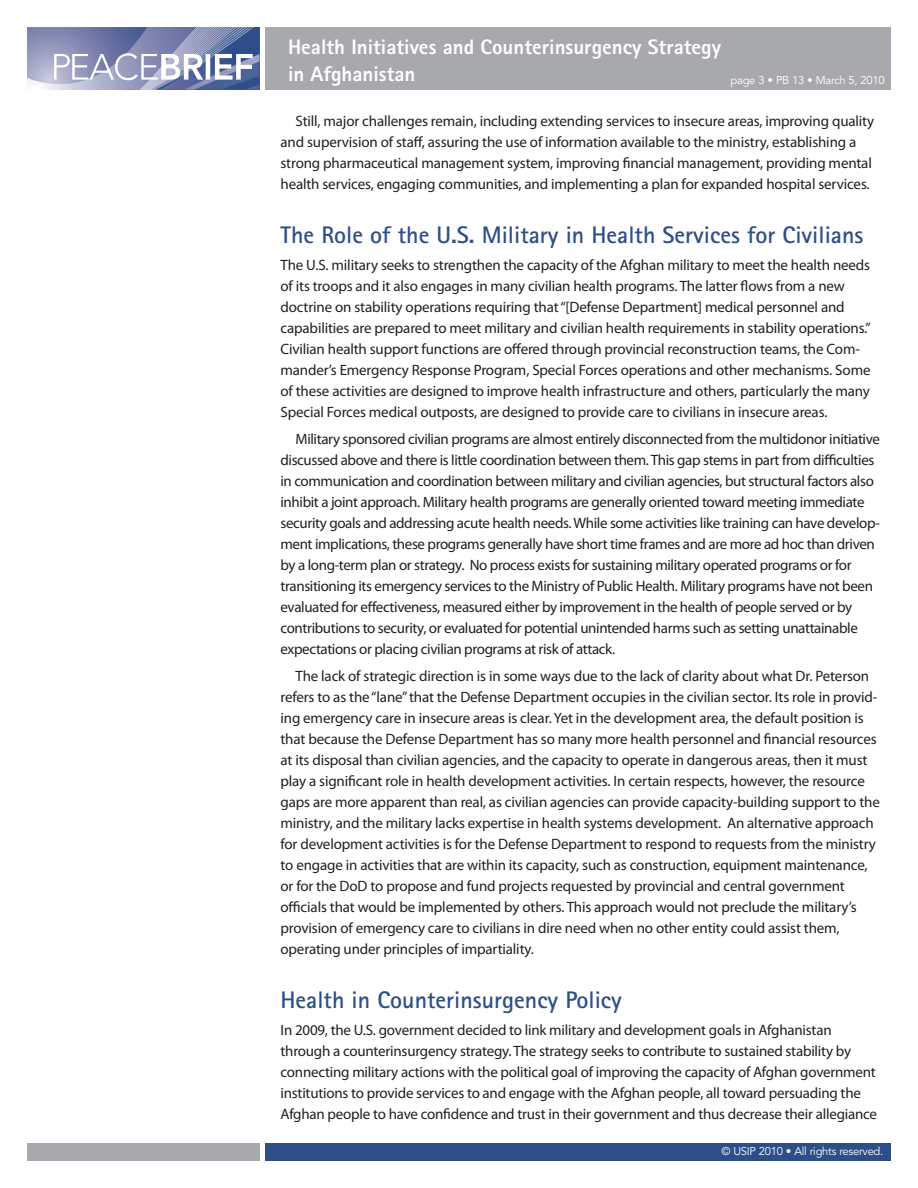
<style>
.page{position:relative;width:918px;height:1188px;background:#fff}
.page>*{position:absolute;margin:0;border:0;box-sizing:border-box;transform-origin:0 0}
.t1{font:700 24px "Rotis Sans Serif";color:#2e4e8a}
.t2{font:800 21px/27px "Rotis Sans Serif";color:#fff}
.t3{font:15px/21px "Myriad Pro";letter-spacing:-.01em;color:#231f20}
.t4{font:11.25px "Avenir LT Std";letter-spacing:-.025em;color:#fff}
</style>
<div class="page">
<div style="left:265px;top:1143px;width:626px;height:18px;background:#2e4e8a"></div>
<div style="left:27px;top:1143px;width:233px;height:18px;background:#a8a9ad"></div>
<div style="left:265px;top:27px;width:626px;height:63px;background:#a8a9ad"></div>
<svg style="left:27px;top:27px;width:233px;height:63px;background:#9199bc"></svg>
<h2 class="t2" style="left:288px;top:33px;width:435px">Health Initiatives and Counterinsurgency Strategy in Afghanistan</h2>
<p class="t4" style="left:731px;top:74px;width:156px">page 3 • PB 13 • March 5, 2010</p>
<p class="t3" style="left:280px;top:110px;width:595px;text-indent:15px">Still, major challenges remain, including extending services to insecure areas, improving quality and supervision of staff, assuring the use of information available to the ministry, establishing a strong pharmaceutical management system, improving financial management, providing mental health services, engaging communities, and implementing a plan for expanded hospital services.</p>
<h1 class="t1" style="left:280px;top:220px;width:584px">The Role of the U.S. Military in Health Services for Civilians</h1>
<p class="t3" style="left:280px;top:254px;width:592px">The U.S. military seeks to strengthen the capacity of the Afghan military to meet the health needs of its troops and it also engages in many civilian health programs. The latter flows from a new doctrine on stability operations requiring that “[Defense Department] medical personnel and capabilities are prepared to meet military and civilian health requirements in stability operations.” Civilian health support functions are offered through provincial reconstruction teams, the Com&shy;mander’s Emergency Response Program, Special Forces operations and other mechanisms. Some of these activities are designed to improve health infrastructure and others, particularly the many Special Forces medical outposts, are designed to provide care to civilians in insecure areas.</p>
<p class="t3" style="left:280px;top:428px;width:601px;text-indent:15px">Military sponsored civilian programs are almost entirely disconnected from the multidonor initiative discussed above and there is little coordination between them. This gap stems in part from difficulties in communication and coordination between military and civilian agencies, but structural factors also inhibit a joint approach. Military health programs are generally oriented toward meeting immediate security goals and addressing acute health needs. While some activities like training can have develop&shy;ment implications, these programs generally have short time frames and are more ad hoc than driven by a long-term plan or strategy. No process exists for sustaining military operated programs or for transitioning its emergency services to the Ministry of Public Health. Military programs have not been evaluated for effectiveness, measured either by improvement in the health of people served or by contributions to security, or evaluated for potential unintended harms such as setting unattainable expectations or placing civilian programs at risk of attack.</p>
<p class="t3" style="left:280px;top:665px;width:601px;text-indent:15px">The lack of strategic direction is in some ways due to the lack of clarity about what Dr. Peterson refers to as the “lane” that the Defense Department occupies in the civilian sector. Its role in provid&shy;ing emergency care in insecure areas is clear. Yet in the development area, the default position is that because the Defense Department has so many more health personnel and financial resources at its disposal than civilian agencies, and the capacity to operate in dangerous areas, then it must play a significant role in health development activities. In certain respects, however, the resource gaps are more apparent than real, as civilian agencies can provide capacity-building support to the ministry, and the military lacks expertise in health systems development. An alternative approach for development activities is for the Defense Department to respond to requests from the ministry to engage in activities that are within its capacity, such as construction, equipment maintenance, or for the DoD to propose and fund projects requested by provincial and central government officials that would be implemented by others. This approach would not preclude the military’s provision of emergency care to civilians in dire need when no other entity could assist them, operating under principles of impartiality.</p>
<h1 class="t1" style="left:280px;top:985px;width:343px">Health in Counterinsurgency Policy</h1>
<p class="t3" style="left:280px;top:1019px;width:598px">In 2009, the U.S. government decided to link military and development goals in Afghanistan through a counterinsurgency strategy. The strategy seeks to contribute to sustained stability by connecting military actions with the political goal of improving the capacity of Afghan government institutions to provide services to and engage with the Afghan people, all toward persuading the Afghan people to have confidence and trust in their government and thus decrease their allegiance</p>
<p class="t4" style="left:722px;top:1145px;width:163px">© USIP 2010 • All rights reserved.</p>
</div>
